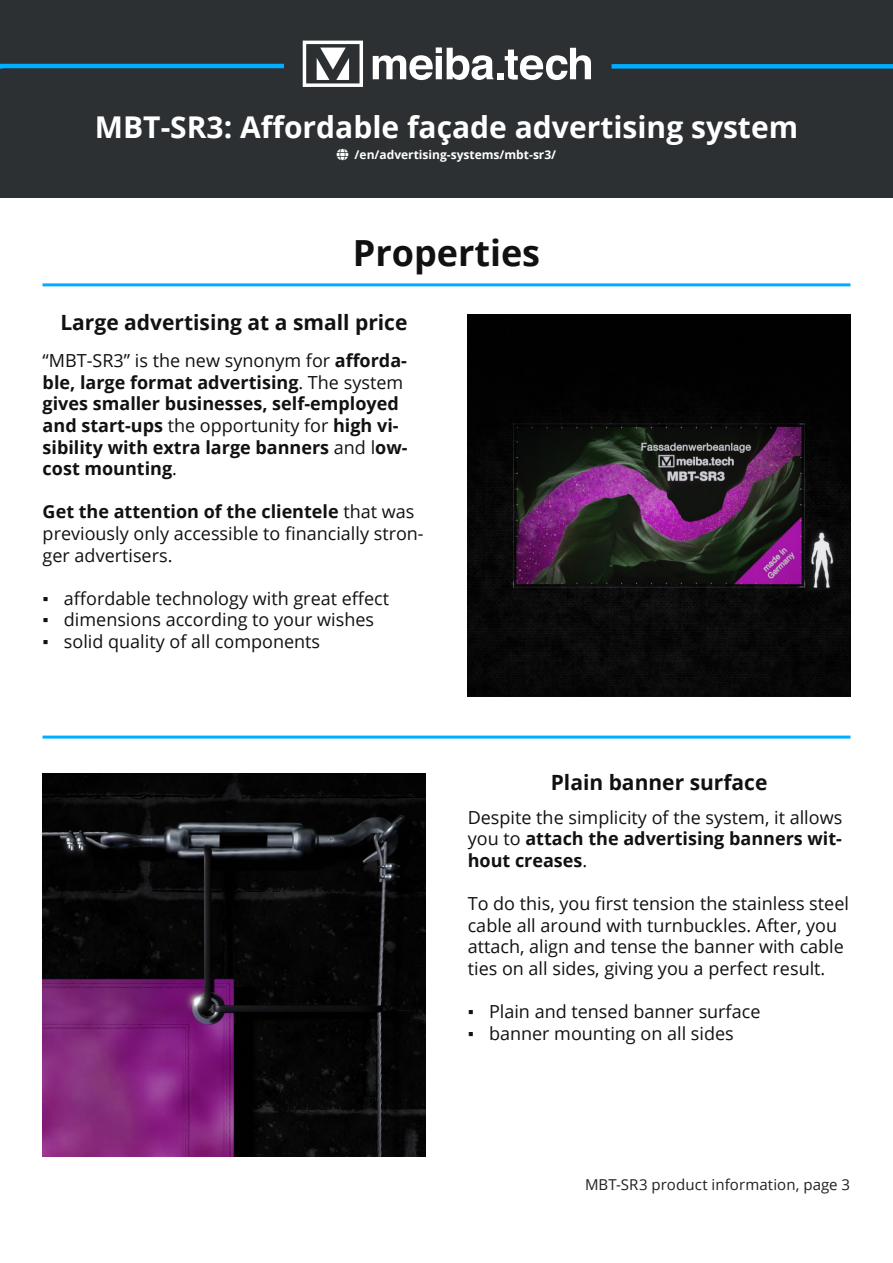
<style>
.page{position:relative;width:893px;height:1263px;background:#fff}
.page>*{position:absolute;margin:0;border:0;box-sizing:border-box;transform-origin:0 0}
.Überschrift_1{font:700 36px "Open Sans";color:#111}
.t1{font:700 30px "Open Sans";color:#fff}
.Überschrift_2{font:700 21px "Open Sans";color:#111}
.Standardtext{font:18px/21.6px "Open Sans";color:#111}
.Standardtext-2{font:700 18px/21.6px "Open Sans";color:#111}
.t2{font:15px "Open Sans";letter-spacing:.005em;color:#231f20}
.t3{font:700 12px "Open Sans";color:#fff}
.s1{font-weight:400}
.s2{font-weight:700}
.s3{font-family:"Arial"}
</style>
<div class="page">
<img style="left:468px;top:314px;width:382px;height:383px">
<hr style="left:43px;top:735px;width:807px;height:3px;background:#00aeff">
<img style="left:43px;top:774px;width:382px;height:383px">
<hr style="left:43px;top:283px;width:807px;height:3px;background:#00aeff">
<div style="left:0;top:0;width:893px;height:197px;background:#2c3032"></div>
<hr style="left:0;top:64px;width:284px;height:4px;background:#00aeff">
<div style="left:612px;top:64px;width:281px;height:5px;background:#00aeff"></div>
<svg style="left:373px;top:47px;width:120px;height:33px"></svg>
<div style="left:497px;top:73px;width:7px;height:6px;background:#fff"></div>
<svg style="left:505px;top:48px;width:86px;height:32px"></svg>
<svg style="left:303px;top:41px;width:60px;height:46px"></svg>
<h2 class="t1" style="left:95px;top:106px;width:705px">MBT-SR3: Affordable façade advertising system</h2>
<p class="t3" style="left:355px;top:146px;width:203px">/en/advertising-systems/mbt-sr3/</p>
<p class="Überschrift_1" style="left:353px;top:227px;width:189px">Properties</p>
<p class="Überschrift_2" style="left:60px;top:307px;width:349px">Large advertising at a small price</p>
<p class="Standardtext-2" style="left:43px;top:349px;width:366px"><span class="s1">“MBT-SR3” is the new synonym for</span> afforda&shy;ble, large format advertising<span class="s1">. The system </span>gives smaller businesses, self-employed and start-ups <span class="s1">the opportunity for</span> high vi&shy;sibility with extra large banners <span class="s1">and l</span>ow&shy;cost mounting<span class="s1">.</span></p>
<p class="Standardtext" style="left:43px;top:501px;width:383px"><span class="s2">Get the attention of the clientele</span> that was previously only accessible to financially stron&shy;ger advertisers.</p>
<p class="Standardtext" style="left:43px;top:587px;width:348px"><span class="s3">▪</span> affordable technology with great effect</p>
<p class="Standardtext" style="left:43px;top:609px;width:333px"><span class="s3">▪</span> dimensions according to your wishes</p>
<p class="Standardtext" style="left:43px;top:630px;width:279px"><span class="s3">▪</span> solid quality of all components</p>
<p class="Überschrift_2" style="left:551px;top:767px;width:218px">Plain banner surface</p>
<p class="Standardtext" style="left:468px;top:806px;width:376px;text-align:justify">Despite the simplicity of the system, it allows you to <span class="s2">attach the advertising banners wit&shy;hout creases</span>.</p>
<p class="Standardtext" style="left:468px;top:892px;width:383px">To do this, you first tension the stainless steel cable all around with turnbuckles. After, you attach, align and tense the banner with cable ties on all sides, giving you a perfect result.</p>
<p class="Standardtext" style="left:468px;top:1000px;width:294px"><span class="s3">▪</span> Plain and tensed banner surface</p>
<p class="Standardtext" style="left:468px;top:1022px;width:268px"><span class="s3">▪</span> banner mounting on all sides</p>
<p class="t2" style="left:585px;top:1174px;width:267px">MBT-SR3 product information, page 3</p>
</div>
